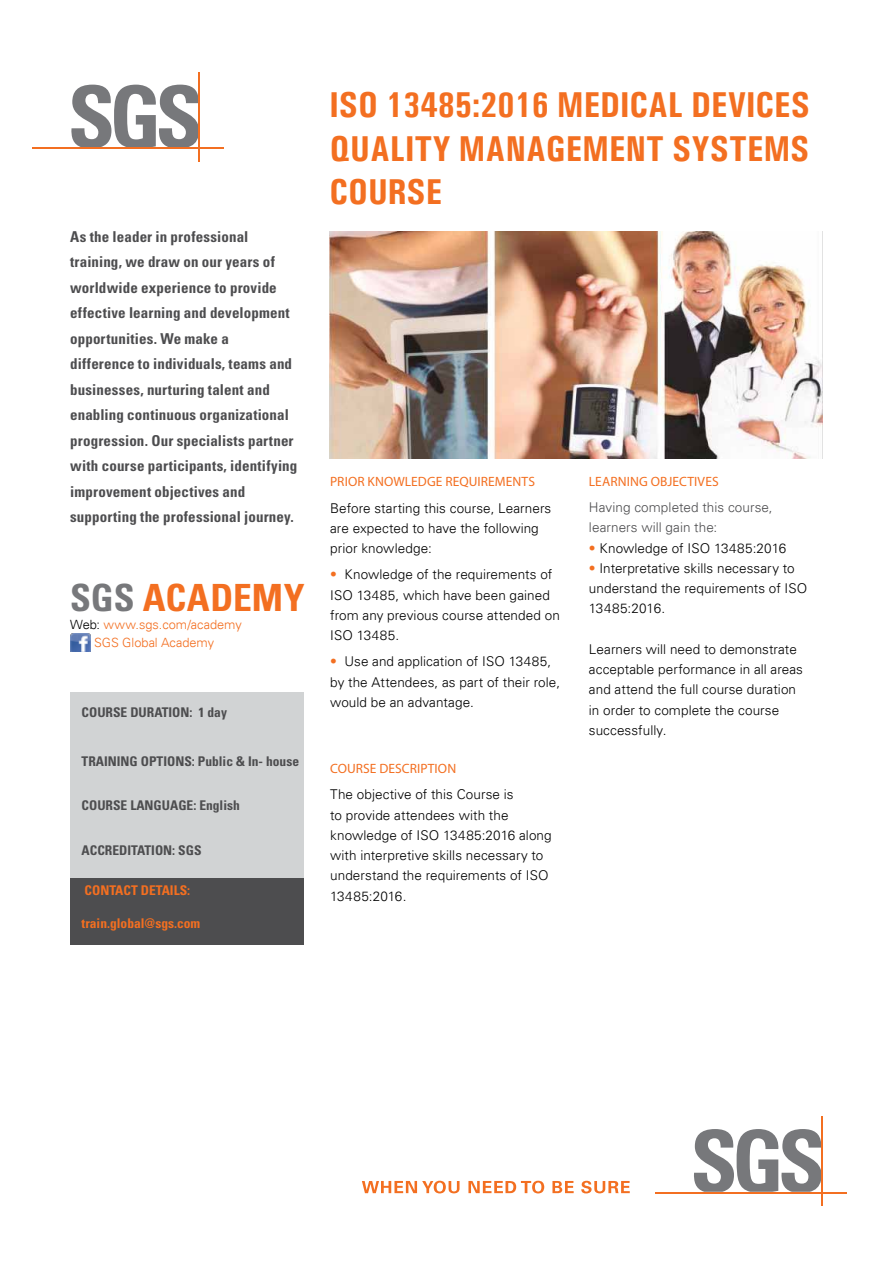
<style>
.page{position:relative;width:893px;height:1263px;background:#fff}
.page>*{position:absolute;margin:0;border:0;box-sizing:border-box;transform-origin:0 0}
.t1{font:700 condensed 37.5px "Univers";color:#f36f21}
.t2{font:700 condensed 36px/43.2px "Univers";color:#f36f21;text-align:justify}
.t3{font:700 condensed 15px/25.5px "Univers";letter-spacing:.01em;color:#4d4d4f}
.t4{font:300 13.5px/20.2px "Univers LT";letter-spacing:.005em;color:#000}
.t5{font:13.5px "Myriad Pro";letter-spacing:.01em;color:#f36f21}
.t6{font:300 13.5px/20.2px "Univers LT";letter-spacing:.005em;color:#4d4d4f}
.t7{font:700 condensed 13.35px "Univers";color:#4d4d4f}
.t8{font:700 condensed 13.35px "Univers";color:#f36f21}
.t9{font:300 12.75px/18px "Univers";color:#f36f21;text-align:center}
.s1{color:#77787b}
.s2{color:#000}
.s3{color:#f36f21}
</style>
<div class="page">
<img style="left:70px;top:634px;width:20px;height:18px">
<div style="left:70px;top:857px;width:234px;height:88px;background:#4d4d4f"></div>
<div style="left:70px;top:692px;width:234px;height:186px;background:#d1d3d4"></div>
<svg style="left:362px;top:1181px;width:97px;height:12px"></svg>
<svg style="left:468px;top:1181px;width:76px;height:12px"></svg>
<svg style="left:552px;top:1181px;width:22px;height:12px"></svg>
<svg style="left:581px;top:1181px;width:49px;height:12px"></svg>
<svg style="left:694px;top:1129px;width:127px;height:63px"></svg>
<hr style="left:655px;top:1192px;width:192px;height:1px;background:#f36f21">
<hr style="left:821px;top:1117px;width:2px;height:89px;background:#f36f21">
<svg style="left:71px;top:85px;width:128px;height:62px"></svg>
<hr style="left:33px;top:147px;width:191px;height:2px;background:#f36f21">
<hr style="left:199px;top:72px;width:1px;height:90px;background:#f36f21">
<img style="left:330px;top:232px;width:493px;height:226px">
<p class="t3" style="left:70px;top:223px;width:229px">As the leader in professional training, we draw on our years of worldwide experience to provide effective learning and development opportunities. We make a<br>difference to individuals, teams and businesses, nurturing talent and enabling continuous organizational progression. Our specialists partner with course participants, identifying improvement objectives and supporting the professional journey.</p>
<h1 class="t1" style="left:70px;top:574px;width:236px"><span class="s1">SGS</span> ACADEMY</h1>
<p class="t9" style="left:70px;top:616px;width:173px"><span class="s2">Web:</span> www.sgs.com/academy<br>SGS Global Academy</p>
<p class="t7" style="left:82px;top:704px;width:147px">COURSE DURATION: 1 day</p>
<p class="t7" style="left:82px;top:753px;width:219px">TRAINING OPTIONS: Public &amp; In- house</p>
<p class="t7" style="left:82px;top:797px;width:160px">COURSE LANGUAGE: English</p>
<p class="t7" style="left:82px;top:842px;width:121px">ACCREDITATION: SGS</p>
<p class="t8" style="left:85px;top:882px;width:107px">CONTACT DETAILS:</p>
<p class="t8" style="left:82px;top:915px;width:120px">train.global@sgs.com</p>
<h2 class="t2" style="left:330px;top:83px;width:478px">ISO 13485:2016 MEDICAL DEVICES QUALITY MANAGEMENT SYSTEMS COURSE</h2>
<p class="t5" style="left:330px;top:473px;width:206px">PRIOR KNOWLEDGE REQUIREMENTS</p>
<p class="t4" style="left:330px;top:498px;width:223px">Before starting this course, Learners are expected to have the following prior knowledge:</p>
<p class="t4" style="left:330px;top:564px;width:231px"><span class="s3">•</span> Knowledge of the requirements of<br>ISO 13485, which have been gained from any previous course attended on<br>ISO 13485.</p>
<p class="t4" style="left:330px;top:651px;width:231px"><span class="s3">•</span> Use and application of ISO 13485, by the Attendees, as part of their role, would be an advantage.</p>
<p class="t5" style="left:330px;top:760px;width:128px">COURSE DESCRIPTION</p>
<p class="t4" style="left:330px;top:784px;width:223px">The objective of this Course is<br>to provide attendees with the knowledge of ISO 13485:2016 along with interpretive skills necessary to understand the requirements of ISO<br>13485:2016.</p>
<p class="t5" style="left:589px;top:473px;width:131px">LEARNING OBJECTIVES</p>
<p class="t6" style="left:589px;top:497px;width:185px">Having completed this course, learners will gain the:</p>
<p class="t4" style="left:589px;top:538px;width:199px"><span class="s3">•</span> Knowledge of ISO 13485:2016</p>
<p class="t4" style="left:589px;top:558px;width:220px"><span class="s3">•</span> Interpretative skills necessary to understand the requirements of ISO<br>13485:2016.</p>
<p class="t4" style="left:589px;top:639px;width:216px">Learners will need to demonstrate acceptable performance in all areas and attend the full course duration in order to complete the course successfully.</p>
</div>
